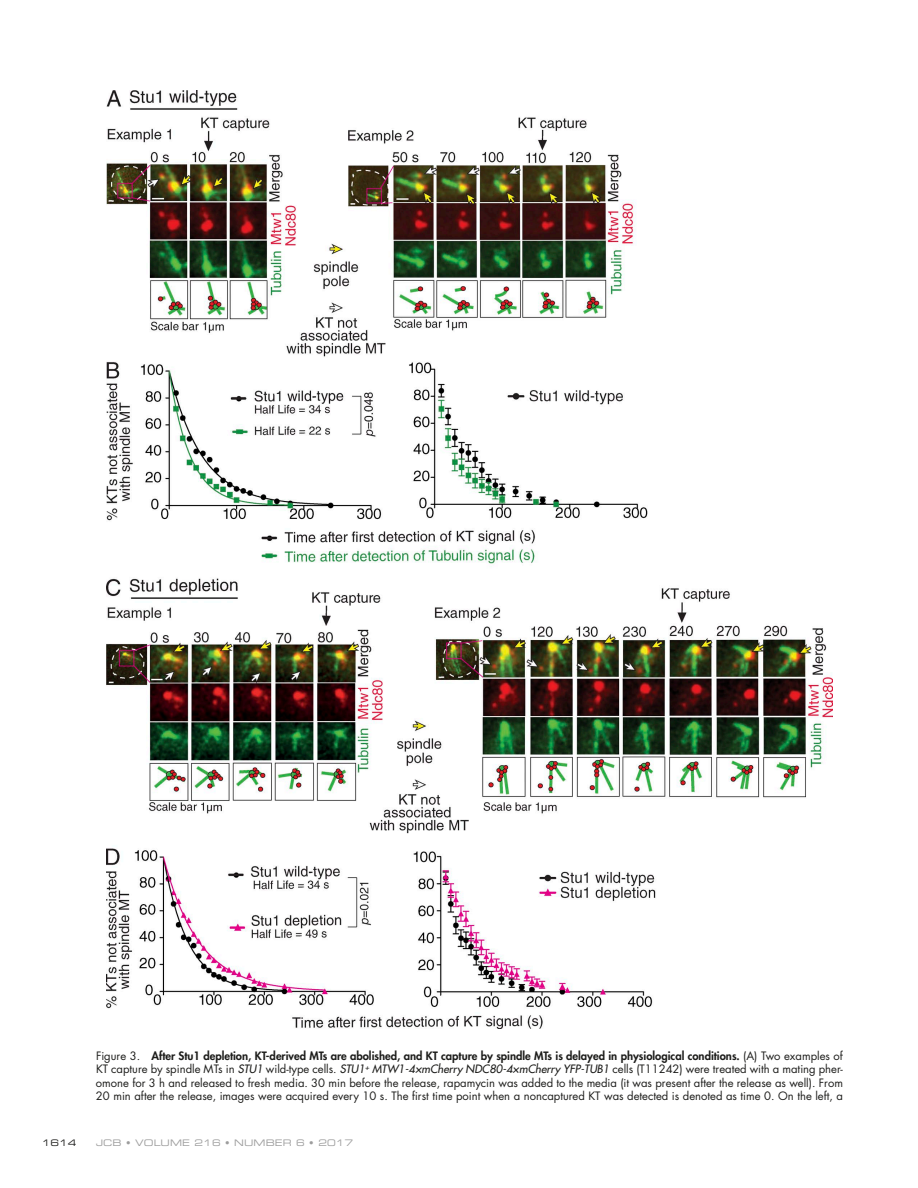
<style>
.page{position:relative;width:918px;height:1188px;background:#fff}
.page>*{position:absolute;margin:0;border:0;box-sizing:border-box;transform-origin:0 0}
.t1{font:11.25px/13.5px "Futura Std";color:#1d1d1b;text-align:justify}
.t2{font:9px "Eurostile LT Std Ex 2";letter-spacing:.01em;color:#9d9d9d}
.t3{font:9px "Eurostile LT Std Ex 2";color:#1d1d1b}
.s1{font-weight:800}
.s2{font-weight:500;font-style:italic}
</style>
<div class="page">
<img style="left:106px;top:90px;width:727px;height:938px">
<p class="t1" style="left:96px;top:1049px;width:749px">Figure 3. <span class="s1">After Stu1 depletion, KT-derived MTs are abolished, and KT capture by spindle MTs is delayed in physiological conditions.</span> (A) Two examples of KT capture by spindle MTs in <span class="s2">STU1</span> wild-type cells. <span class="s2">STU1</span><sup>+</sup> <span class="s2">MTW1-4×mCherry NDC80-4×mCherry YFP-TUB1</span> cells (T11242) were treated with a mating pher&shy;omone for 3 h and released to fresh media. 30 min before the release, rapamycin was added to the media (it was present after the release as well). From 20 min after the release, images were acquired every 10 s. The first time point when a noncaptured KT was detected is denoted as time 0. On the left, a</p>
<p class="t3" style="left:42px;top:1136px;width:36px">1614</p>
<p class="t2" style="left:96px;top:1136px;width:259px">JCB • VOLUME 216 • NUMBER 6 • 2017</p>
</div>
